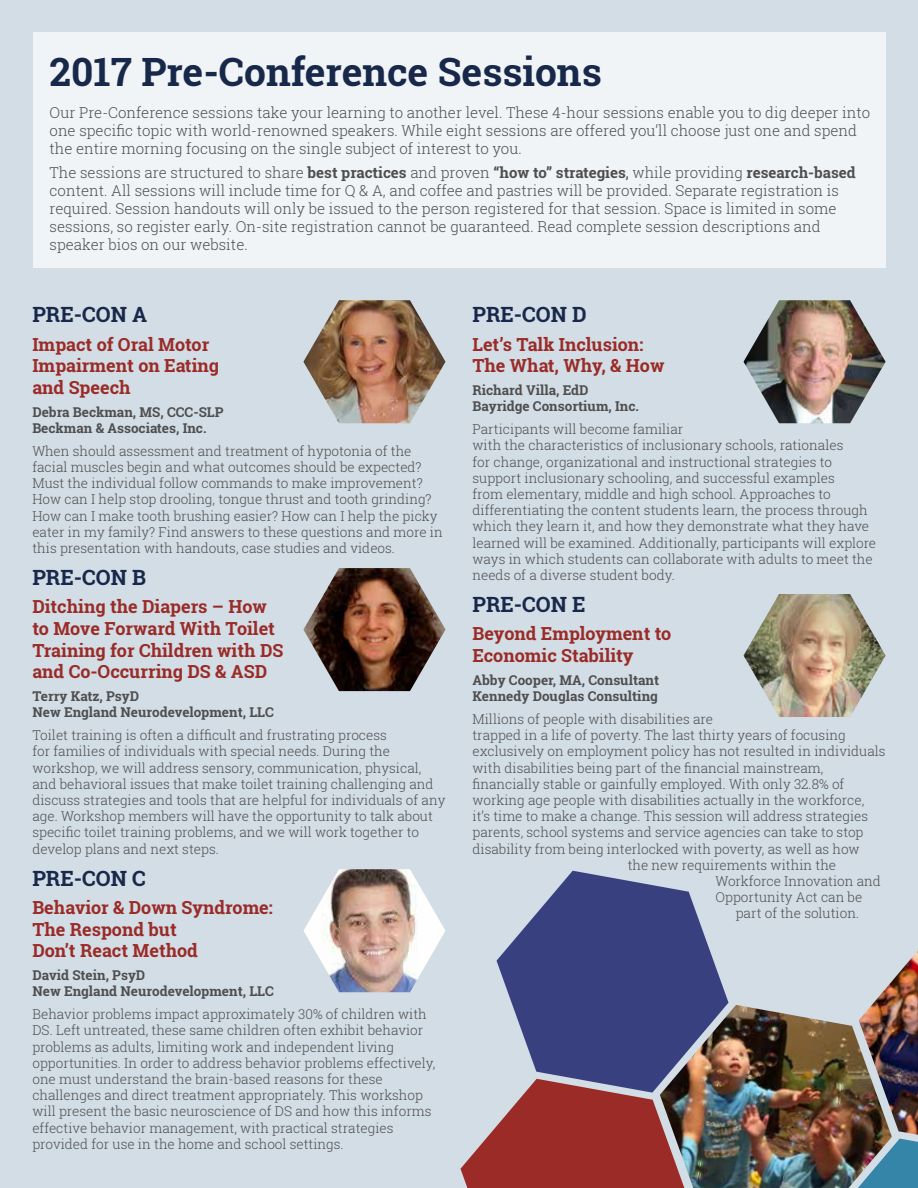
<style>
.page{position:relative;width:918px;height:1188px;background:#d2dde6}
.page>*{position:absolute;margin:0;border:0;box-sizing:border-box;transform-origin:0 0}
.t1{font:700 39px "Roboto Slab";color:#18284a}
.t2{font:700 21px "Roboto Slab";color:#18284a}
.t3{font:700 18px/21.6px "Roboto Slab";color:#9a2b27}
.t4{font:300 15px/18px "Roboto Slab";color:#4f4e4e}
.t5{font:300 13.5px/16.2px "Roboto Slab";color:#4f4e4e}
.t6{font:700 13.5px/16.2px "Roboto Slab";color:#4f4e4e}
.s1{font-weight:700}
.s2{font-weight:400}
</style>
<div class="page">
<div style="left:33px;top:32px;width:852px;height:236px;background:#f1f4f7"></div>
<img style="left:303px;top:300px;width:143px;height:123px">
<img style="left:744px;top:300px;width:142px;height:123px">
<img style="left:744px;top:594px;width:142px;height:123px">
<img style="left:303px;top:568px;width:143px;height:123px">
<img style="left:303px;top:869px;width:143px;height:123px">
<img style="left:872px;top:950px;width:46px;height:185px">
<svg style="left:460px;top:1093px;width:200px;height:95px;background:#a24644"></svg>
<svg style="left:892px;top:1139px;width:26px;height:49px"></svg>
<img style="left:660px;top:1005px;width:232px;height:183px">
<svg style="left:497px;top:871px;width:232px;height:222px;fill:#394080"></svg>
<h1 class="t1" style="left:50px;top:45px;width:554px">2017 Pre-Conference Sessions</h1>
<p class="t4" style="left:50px;top:103px;width:822px">Our Pre-Conference sessions take your learning to another level. These 4-hour sessions enable you to dig deeper into one specific topic with world-renowned speakers. While eight sessions are offered you’ll choose just one and spend the entire morning focusing on the single subject of interest to you.</p>
<p class="t4" style="left:50px;top:164px;width:808px">The sessions are structured to share <span class="s1">best practices</span> and proven <span class="s1">“how to” strategies</span><span class="s2">,</span> while providing <span class="s1">research-based </span>content. All sessions will include time for Q &amp; A, and coffee and pastries will be provided. Separate registration is required. Session handouts will only be issued to the person registered for that session. Space is limited in some sessions, so register early. On-site registration cannot be guaranteed. Read complete session descriptions and speaker bios on our website.</p>
<h2 class="t2" style="left:32px;top:300px;width:116px">PRE-CON A</h2>
<h3 class="t3" style="left:32px;top:333px;width:188px">Impact of Oral Motor<br>Impairment on Eating and Speech</h3>
<p class="t6" style="left:32px;top:404px;width:193px">Debra Beckman, MS, CCC-SLP<br>Beckman &amp; Associates, Inc.</p>
<p class="t5" style="left:32px;top:443px;width:412px">When should assessment and treatment of hypotonia of the facial muscles begin and what outcomes should be expected?<br>Must the individual follow commands to make improvement?<br>How can I help stop drooling, tongue thrust and tooth grinding?<br>How can I make tooth brushing easier? How can I help the picky eater in my family? Find answers to these questions and more in this presentation with handouts, case studies and videos.</p>
<h2 class="t2" style="left:32px;top:563px;width:115px">PRE-CON B</h2>
<h3 class="t3" style="left:32px;top:596px;width:252px">Ditching the Diapers – How to Move Forward With Toilet<br>Training for Children with DS and Co-Occurring DS &amp; ASD</h3>
<p class="t6" style="left:32px;top:688px;width:243px">Terry Katz, PsyD<br>New England Neurodevelopment, LLC</p>
<p class="t5" style="left:32px;top:727px;width:415px">Toilet training is often a difficult and frustrating process<br>for families of individuals with special needs. During the workshop, we will address sensory, communication, physical, and behavioral issues that make toilet training challenging and discuss strategies and tools that are helpful for individuals of any age. Workshop members will have the opportunity to talk about specific toilet training problems, and we will work together to develop plans and next steps.</p>
<h2 class="t2" style="left:32px;top:864px;width:115px">PRE-CON C</h2>
<h3 class="t3" style="left:32px;top:896px;width:242px">Behavior &amp; Down Syndrome:<br>The Respond but<br>Don’t React Method</h3>
<p class="t6" style="left:32px;top:967px;width:243px">David Stein, PsyD<br>New England Neurodevelopment, LLC</p>
<p class="t5" style="left:32px;top:1006px;width:405px">Behavior problems impact approximately 30% of children with DS. Left untreated, these same children often exhibit behavior problems as adults, limiting work and independent living opportunities. In order to address behavior problems effectively, one must understand the brain-based reasons for these challenges and direct treatment appropriately. This workshop will present the basic neuroscience of DS and how this informs effective behavior management, with practical strategies provided for use in the home and school settings.</p>
<h2 class="t2" style="left:472px;top:300px;width:116px">PRE-CON D</h2>
<h3 class="t3" style="left:472px;top:333px;width:194px">Let’s Talk Inclusion:<br>The What, Why, &amp; How</h3>
<p class="t6" style="left:472px;top:382px;width:168px">Richard Villa, EdD<br>Bayridge Consortium, Inc.</p>
<p class="t5" style="left:472px;top:421px;width:405px">Participants will become familiar<br>with the characteristics of inclusionary schools, rationales<br>for change, organizational and instructional strategies to support inclusionary schooling, and successful examples<br>from elementary, middle and high school. Approaches to differentiating the content students learn, the process through which they learn it, and how they demonstrate what they have learned will be examined. Additionally, participants will explore ways in which students can collaborate with adults to meet the needs of a diverse student body.</p>
<h2 class="t2" style="left:472px;top:590px;width:115px">PRE-CON E</h2>
<h3 class="t3" style="left:472px;top:623px;width:200px">Beyond Employment to<br>Economic Stability</h3>
<p class="t6" style="left:472px;top:672px;width:188px">Abby Cooper, MA, Consultant<br>Kennedy Douglas Consulting</p>
<p class="t5" style="left:472px;top:711px;width:242px">Millions of people with disabilities are</p>
<p class="t5" style="left:472px;top:727px;width:375px">trapped in a life of poverty. The last thirty years of focusing</p>
<p class="t5" style="left:472px;top:743px;width:415px">exclusively on employment policy has not resulted in individuals</p>
<p class="t5" style="left:472px;top:759px;width:352px">with disabilities being part of the financial mainstream,</p>
<p class="t5" style="left:472px;top:776px;width:373px">financially stable or gainfully employed. With only 32.8% of</p>
<p class="t5" style="left:472px;top:792px;width:393px">working age people with disabilities actually in the workforce,</p>
<p class="t5" style="left:472px;top:808px;width:397px">it’s time to make a change. This session will address strategies</p>
<p class="t5" style="left:472px;top:824px;width:393px">parents, school systems and service agencies can take to stop</p>
<p class="t5" style="left:472px;top:840px;width:389px">disability from being interlocked with poverty, as well as how</p>
<p class="t5" style="left:628px;top:857px;width:210px">the new requirements within the</p>
<p class="t5" style="left:716px;top:873px;width:167px">Workforce Innovation and</p>
<p class="t5" style="left:716px;top:889px;width:148px">Opportunity Act can be</p>
<p class="t5" style="left:736px;top:905px;width:125px">part of the solution.</p>
</div>
